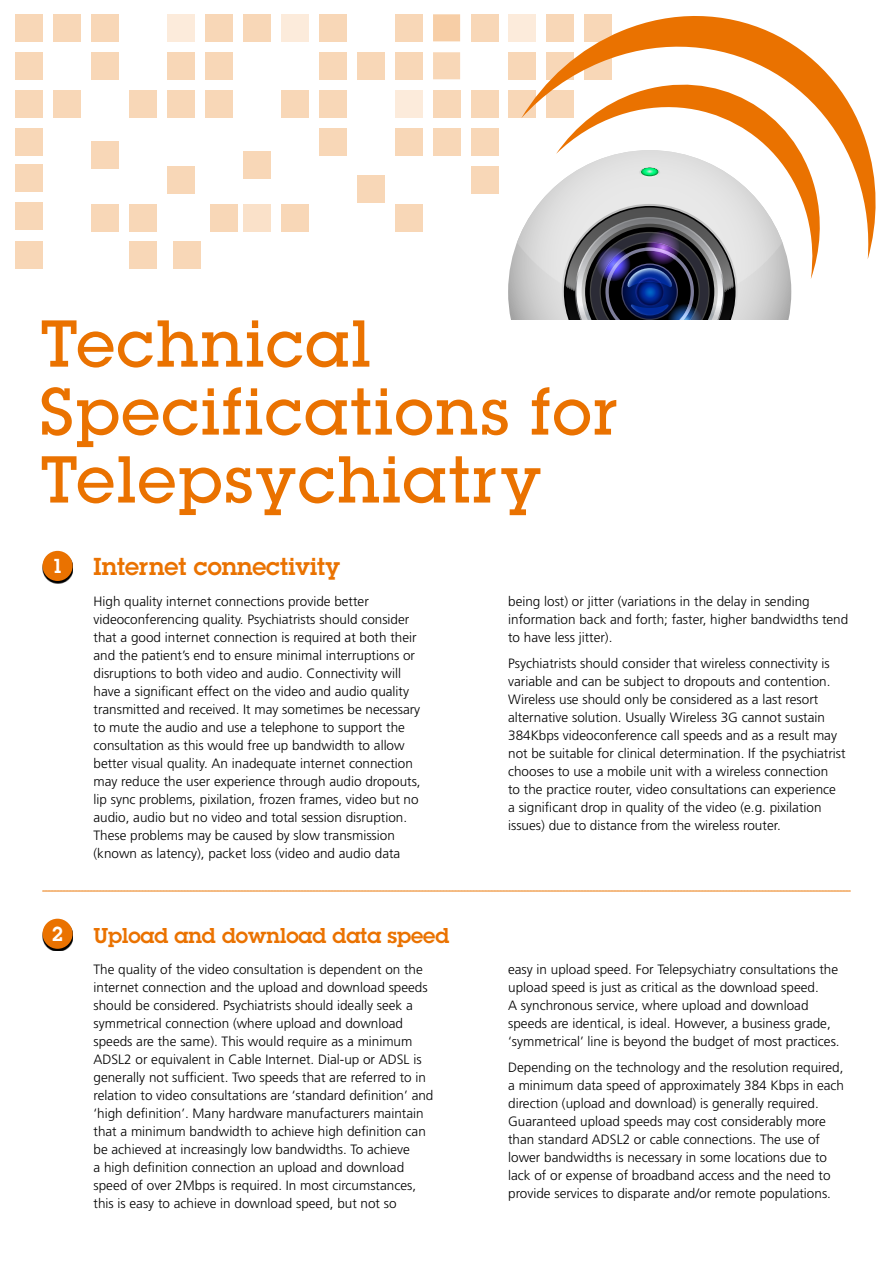
<style>
.page{position:relative;width:893px;height:1263px;background:#fff}
.page>*{position:absolute;margin:0;border:0;box-sizing:border-box;transform-origin:0 0}
.t1{font:69.45px/67.9px "Lubalin Graph Mdm";letter-spacing:.04em;color:#ea7200}
.t2{font:600 24px "Lubalin Graph";color:#ea7200}
.t3{font:600 21px "Lubalin Graph";color:#ea7200}
.t4{font:600 19.8px "Lubalin Graph";color:#fff}
.t5{font:300 13.5px/18px "Frutiger";color:#000}
</style>
<div class="page">
<div style="left:243px;top:204px;width:27px;height:27px;background:#fae1c9"></div>
<div style="left:395px;top:128px;width:27px;height:27px;background:#f8d7b7"></div>
<div style="left:205px;top:14px;width:28px;height:27px;background:#f8d7b7"></div>
<div style="left:395px;top:14px;width:27px;height:27px;background:#f8d7b7"></div>
<div style="left:433px;top:128px;width:27px;height:27px;background:#f8d7b7"></div>
<div style="left:433px;top:90px;width:27px;height:27px;background:#f8d7b7"></div>
<div style="left:471px;top:90px;width:27px;height:27px;background:#f8d7b7"></div>
<div style="left:319px;top:14px;width:27px;height:27px;background:#f8d7b7"></div>
<div style="left:471px;top:128px;width:27px;height:27px;background:#f8d7b7"></div>
<div style="left:509px;top:90px;width:27px;height:27px;background:#f8d7b7"></div>
<div style="left:16px;top:14px;width:27px;height:27px;background:#f8d7b7"></div>
<div style="left:243px;top:14px;width:27px;height:27px;background:#f8d7b7"></div>
<div style="left:471px;top:14px;width:27px;height:27px;background:#f8d7b7"></div>
<div style="left:395px;top:204px;width:27px;height:27px;background:#f8d7b7"></div>
<div style="left:54px;top:14px;width:27px;height:27px;background:#f8d7b7"></div>
<div style="left:92px;top:14px;width:27px;height:27px;background:#f8d7b7"></div>
<div style="left:357px;top:52px;width:27px;height:27px;background:#f8d7b7"></div>
<svg style="left:433px;top:52px;width:27px;height:27px"></svg>
<div style="left:16px;top:90px;width:27px;height:27px;background:#f8d7b7"></div>
<div style="left:168px;top:90px;width:27px;height:27px;background:#f8d7b7"></div>
<div style="left:16px;top:165px;width:27px;height:27px;background:#f8d7b7"></div>
<div style="left:92px;top:52px;width:27px;height:27px;background:#f8d7b7"></div>
<div style="left:319px;top:52px;width:27px;height:27px;background:#f8d7b7"></div>
<div style="left:395px;top:52px;width:27px;height:27px;background:#f8d7b7"></div>
<div style="left:509px;top:52px;width:27px;height:27px;background:#f8d7b7"></div>
<div style="left:471px;top:166px;width:27px;height:27px;background:#f8d7b7"></div>
<div style="left:243px;top:151px;width:27px;height:27px;background:#f8d7b7"></div>
<div style="left:357px;top:176px;width:27px;height:27px;background:#f8d7b7"></div>
<div style="left:54px;top:90px;width:27px;height:27px;background:#f8d7b7"></div>
<div style="left:130px;top:90px;width:27px;height:27px;background:#f8d7b7"></div>
<div style="left:205px;top:90px;width:28px;height:27px;background:#f8d7b7"></div>
<div style="left:92px;top:204px;width:27px;height:27px;background:#f8d7b7"></div>
<div style="left:211px;top:204px;width:27px;height:27px;background:#f8d7b7"></div>
<div style="left:16px;top:52px;width:27px;height:27px;background:#f8d7b7"></div>
<div style="left:281px;top:90px;width:27px;height:27px;background:#f8d7b7"></div>
<div style="left:319px;top:90px;width:27px;height:27px;background:#f8d7b7"></div>
<div style="left:168px;top:52px;width:27px;height:27px;background:#f8d7b7"></div>
<div style="left:205px;top:52px;width:28px;height:27px;background:#f8d7b7"></div>
<div style="left:130px;top:204px;width:27px;height:27px;background:#f8d7b7"></div>
<div style="left:92px;top:142px;width:27px;height:27px;background:#f8d7b7"></div>
<div style="left:281px;top:204px;width:27px;height:27px;background:#f8d7b7"></div>
<div style="left:16px;top:203px;width:27px;height:27px;background:#f8d7b7"></div>
<div style="left:130px;top:242px;width:27px;height:27px;background:#f8d7b7"></div>
<div style="left:16px;top:128px;width:27px;height:27px;background:#f8d7b7"></div>
<div style="left:319px;top:128px;width:27px;height:27px;background:#f8d7b7"></div>
<div style="left:173px;top:242px;width:27px;height:27px;background:#f8d7b7"></div>
<div style="left:16px;top:242px;width:27px;height:27px;background:#f8d7b7"></div>
<div style="left:168px;top:166px;width:27px;height:27px;background:#f8d7b7"></div>
<div style="left:168px;top:14px;width:27px;height:27px;background:#fcebdb"></div>
<div style="left:281px;top:14px;width:27px;height:27px;background:#fcebdb"></div>
<div style="left:509px;top:14px;width:27px;height:27px;background:#fcebdb"></div>
<div style="left:395px;top:90px;width:27px;height:27px;background:#fcebdb"></div>
<svg style="left:433px;top:14px;width:27px;height:27px"></svg>
<svg style="left:521px;top:14px;width:355px;height:245px"></svg>
<svg style="left:517px;top:150px;width:265px;height:170px;background:#a7a8b0"></svg>
<svg style="left:42px;top:553px;width:31px;height:30px"></svg>
<div style="left:43px;top:551px;width:30px;height:30px;background:#ea7200;border-radius:50%"></div>
<svg style="left:42px;top:890px;width:809px;height:2px;background:#f4ba83"></svg>
<svg style="left:42px;top:921px;width:31px;height:30px"></svg>
<div style="left:43px;top:919px;width:30px;height:30px;background:#ea7200;border-radius:50%"></div>
<h1 class="t1" style="left:40px;top:315px;width:578px">Technical<br>Specifications for<br>Telepsychiatry</h1>
<h3 class="t4" style="left:52px;top:553px;width:13px">1</h3>
<h2 class="t2" style="left:94px;top:550px;width:248px">Internet connectivity</h2>
<p class="t5" style="left:94px;top:592px;width:329px">High quality internet connections provide better videoconferencing quality. Psychiatrists should consider that a good internet connection is required at both their and the patient’s end to ensure minimal interruptions or disruptions to both video and audio. Connectivity will have a significant effect on the video and audio quality transmitted and received. It may sometimes be necessary to mute the audio and use a telephone to support the consultation as this would free up bandwidth to allow better visual quality. An inadequate internet connection may reduce the user experience through audio dropouts, lip sync problems, pixilation, frozen frames, video but no audio, audio but no video and total session disruption.<br>These problems may be caused by slow transmission (known as latency), packet loss (video and audio data</p>
<p class="t5" style="left:508px;top:592px;width:342px">being lost) or jitter (variations in the delay in sending information back and forth; faster, higher bandwidths tend to have less jitter).</p>
<p class="t5" style="left:508px;top:655px;width:339px">Psychiatrists should consider that wireless connectivity is variable and can be subject to dropouts and contention.<br>Wireless use should only be considered as a last resort alternative solution. Usually Wireless 3G cannot sustain 384Kbps videoconference call speeds and as a result may not be suitable for clinical determination. If the psychiatrist chooses to use a mobile unit with a wireless connection<br>to the practice router, video consultations can experience a significant drop in quality of the video (e.g. pixilation issues) due to distance from the wireless router.</p>
<h3 class="t4" style="left:52px;top:921px;width:13px">2</h3>
<h3 class="t3" style="left:94px;top:921px;width:357px">Upload and download data speed</h3>
<p class="t5" style="left:94px;top:960px;width:341px">The quality of the video consultation is dependent on the internet connection and the upload and download speeds should be considered. Psychiatrists should ideally seek a symmetrical connection (where upload and download speeds are the same). This would require as a minimum ADSL2 or equivalent in Cable Internet. Dial-up or ADSL is generally not sufficient. Two speeds that are referred to in relation to video consultations are ‘standard definition’ and ‘high definition’. Many hardware manufacturers maintain that a minimum bandwidth to achieve high definition can be achieved at increasingly low bandwidths. To achieve<br>a high definition connection an upload and download speed of over 2Mbps is required. In most circumstances, this is easy to achieve in download speed, but not so</p>
<p class="t5" style="left:508px;top:960px;width:333px">easy in upload speed. For Telepsychiatry consultations the upload speed is just as critical as the download speed.<br>A synchronous service, where upload and download speeds are identical, is ideal. However, a business grade, ‘symmetrical’ line is beyond the budget of most practices.</p>
<p class="t5" style="left:508px;top:1058px;width:337px">Depending on the technology and the resolution required, a minimum data speed of approximately 384 Kbps in each direction (upload and download) is generally required.<br>Guaranteed upload speeds may cost considerably more than standard ADSL2 or cable connections. The use of lower bandwidths is necessary in some locations due to lack of or expense of broadband access and the need to provide services to disparate and/or remote populations.</p>
</div>
